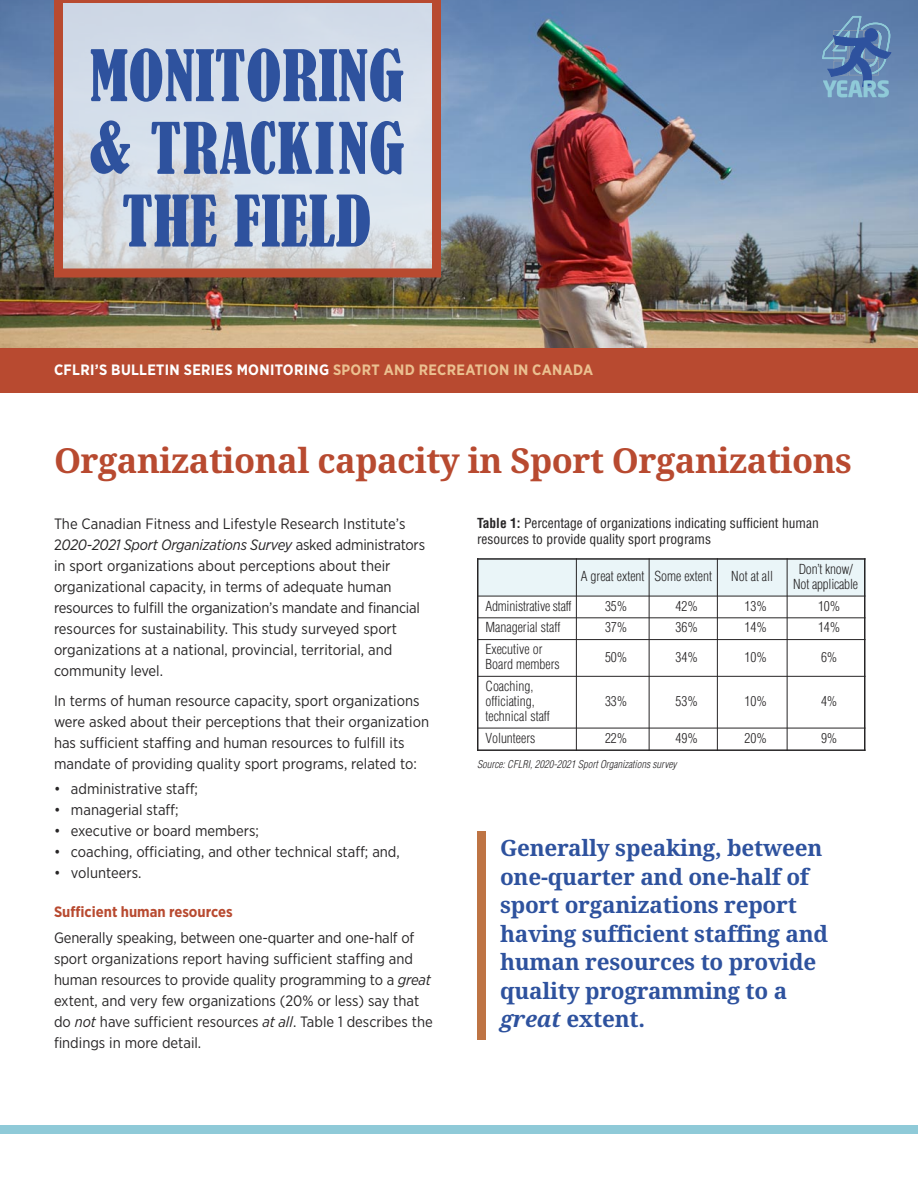
<style>
.page{position:relative;width:918px;height:1188px;background:#fff}
.page>*{position:absolute;margin:0;border:0;box-sizing:border-box;transform-origin:0 0}
.t1{font:condensed 66px "Bernard";letter-spacing:.005em;color:#2e529e}
.t2{font:700 34.5px "Noto Serif";letter-spacing:-.015em;color:#b84a30}
.t3{font:700 22.5px/28.5px "Noto Serif";letter-spacing:-.01em;color:#2e529e}
.t4{font:15px/21px "Gotham Narrow";color:#272526}
.t5{font:700 15px "Gotham Narrow";letter-spacing:.02em;color:#fff}
.t6{font:700 15px "Gotham Narrow";color:#b84a30}
.t7{font:300 condensed 13.5px/15px "Helvetica";color:#272526}
.t8{font:condensed 13.5px/16.2px "Helvetica";color:#272526}
.t9{font:italic 300 condensed 10.5px "Helvetica";color:#272526}
.s1{color:#ebc090}
.s2{font-style:italic}
.s3{font-weight:700}
</style>
<div class="page">
<img style="left:0;top:0;width:918px;height:348px">
<div style="left:0;top:1125px;width:918px;height:9px;background:#8fcad8"></div>
<div style="left:0;top:348px;width:918px;height:45px;background:#b84a30"></div>
<svg style="left:54px;top:0;width:387px;height:278px;background:#d2d0d6"></svg>
<svg style="left:822px;top:16px;width:70px;height:81px;background:#6288b4"></svg>
<div style="left:477px;top:831px;width:9px;height:209px;background:#be7444"></div>
<div style="left:477px;top:558px;width:99px;height:38px;background:#eaf5f8"></div>
<div style="left:576px;top:558px;width:73px;height:38px;background:#eaf5f8"></div>
<div style="left:649px;top:558px;width:68px;height:38px;background:#eaf5f8"></div>
<div style="left:717px;top:558px;width:70px;height:38px;background:#eaf5f8"></div>
<div style="left:787px;top:558px;width:79px;height:38px;background:#eaf5f8"></div>
<hr style="left:477px;top:558px;width:1px;height:193px;background:#272526">
<hr style="left:576px;top:558px;width:1px;height:193px;background:#272526">
<hr style="left:649px;top:558px;width:1px;height:193px;background:#272526">
<hr style="left:717px;top:558px;width:1px;height:193px;background:#272526">
<hr style="left:787px;top:558px;width:1px;height:193px;background:#272526">
<hr style="left:864px;top:558px;width:2px;height:193px;background:#272526">
<hr style="left:477px;top:558px;width:389px;height:2px;background:#272526">
<hr style="left:477px;top:596px;width:389px;height:1px;background:#272526">
<hr style="left:477px;top:617px;width:389px;height:1px;background:#272526">
<hr style="left:477px;top:639px;width:389px;height:1px;background:#272526">
<hr style="left:477px;top:676px;width:389px;height:1px;background:#272526">
<hr style="left:477px;top:728px;width:389px;height:1px;background:#272526">
<hr style="left:477px;top:749px;width:389px;height:2px;background:#272526">
<p class="t1" style="left:89px;top:40px;width:316px">MONITORING</p>
<p class="t1" style="left:89px;top:112px;width:317px">&amp; TRACKING</p>
<p class="t1" style="left:122px;top:185px;width:251px">THE FIELD</p>
<p class="t5" style="left:54px;top:363px;width:541px">CFLRI’S BULLETIN SERIES MONITORING <span class="s1">SPORT AND RECREATION IN CANADA</span></p>
<p class="t2" style="left:54px;top:447px;width:800px">Organizational capacity in Sport Organizations</p>
<p class="t4" style="left:54px;top:514px;width:373px">The Canadian Fitness and Lifestyle Research Institute’s 2<span class="s2">020-2021 Sport Organizations Survey</span> asked administrators in sport organizations about perceptions about their organizational capacity, in terms of adequate human resources to fulfill the organization’s mandate and financial resources for sustainability. This study surveyed sport organizations at a national, provincial, territorial, and community level.</p>
<p class="t4" style="left:54px;top:691px;width:377px">In terms of human resource capacity, sport organizations were asked about their perceptions that their organization has sufficient staffing and human resources to fulfill its mandate of providing quality sport programs, related to:</p>
<p class="t4" style="left:54px;top:779px;width:146px">• administrative staff;</p>
<p class="t4" style="left:54px;top:800px;width:126px">• managerial staff;</p>
<p class="t4" style="left:54px;top:821px;width:207px">• executive or board members;</p>
<p class="t4" style="left:54px;top:842px;width:347px">• coaching, officiating, and other technical staff; and,</p>
<p class="t4" style="left:54px;top:863px;width:89px">• volunteers.</p>
<p class="t6" style="left:54px;top:906px;width:180px">Sufficient human resources</p>
<p class="t4" style="left:54px;top:928px;width:380px">Generally speaking, between one-quarter and one-half of sport organizations report having sufficient staffing and human resources to provide quality programming to a <span class="s2">great </span>extent, and very few organizations (20% or less) say that do <span class="s2">not</span> have sufficient resources <span class="s2">at all</span>. Table 1 describes the findings in more detail.</p>
<p class="t8" style="left:477px;top:516px;width:343px"><span class="s3">Table 1:</span> Percentage of organizations indicating sufficient human resources to provide quality sport programs</p>
<p class="t7" style="left:581px;top:570px;width:65px">A great extent</p>
<p class="t7" style="left:654px;top:570px;width:59px">Some extent</p>
<p class="t7" style="left:731px;top:570px;width:43px">Not at all</p>
<p class="t7" style="left:793px;top:563px;width:66px;line-height:14.2px;text-align:center">Don’t know/<br>Not applicable</p>
<p class="t7" style="left:485px;top:599px;width:88px">Administrative staff</p>
<p class="t7" style="left:605px;top:599px;width:24px">35%</p>
<p class="t7" style="left:676px;top:599px;width:24px">42%</p>
<p class="t7" style="left:745px;top:599px;width:24px">13%</p>
<p class="t7" style="left:818px;top:599px;width:24px">10%</p>
<p class="t7" style="left:485px;top:621px;width:76px">Managerial staff</p>
<p class="t7" style="left:605px;top:621px;width:24px">37%</p>
<p class="t7" style="left:676px;top:621px;width:24px">36%</p>
<p class="t7" style="left:745px;top:621px;width:24px">14%</p>
<p class="t7" style="left:818px;top:621px;width:24px">14%</p>
<p class="t7" style="left:485px;top:643px;width:76px">Executive or<br>Board members</p>
<p class="t7" style="left:605px;top:650px;width:24px">50%</p>
<p class="t7" style="left:676px;top:650px;width:24px">34%</p>
<p class="t7" style="left:745px;top:650px;width:24px">10%</p>
<p class="t7" style="left:821px;top:650px;width:18px">6%</p>
<p class="t7" style="left:485px;top:680px;width:66px">Coaching, officiating, technical staff</p>
<p class="t7" style="left:605px;top:695px;width:24px">33%</p>
<p class="t7" style="left:676px;top:695px;width:24px">53%</p>
<p class="t7" style="left:745px;top:695px;width:24px">10%</p>
<p class="t7" style="left:821px;top:695px;width:18px">4%</p>
<p class="t7" style="left:485px;top:731px;width:51px">Volunteers</p>
<p class="t7" style="left:605px;top:731px;width:24px">22%</p>
<p class="t7" style="left:676px;top:731px;width:24px">49%</p>
<p class="t7" style="left:745px;top:731px;width:24px">20%</p>
<p class="t7" style="left:821px;top:731px;width:18px">9%</p>
<p class="t9" style="left:477px;top:760px;width:203px">Source:CFLRI,2020-2021 SportOrganizations survey</p>
<p class="t3" style="left:500px;top:836px;width:330px">Generally speaking, between one-quarter and one-half of sport organizations report having sufficient staffing and human resources to provide quality programming to a <span class="s2">great</span> extent.</p>
</div>
